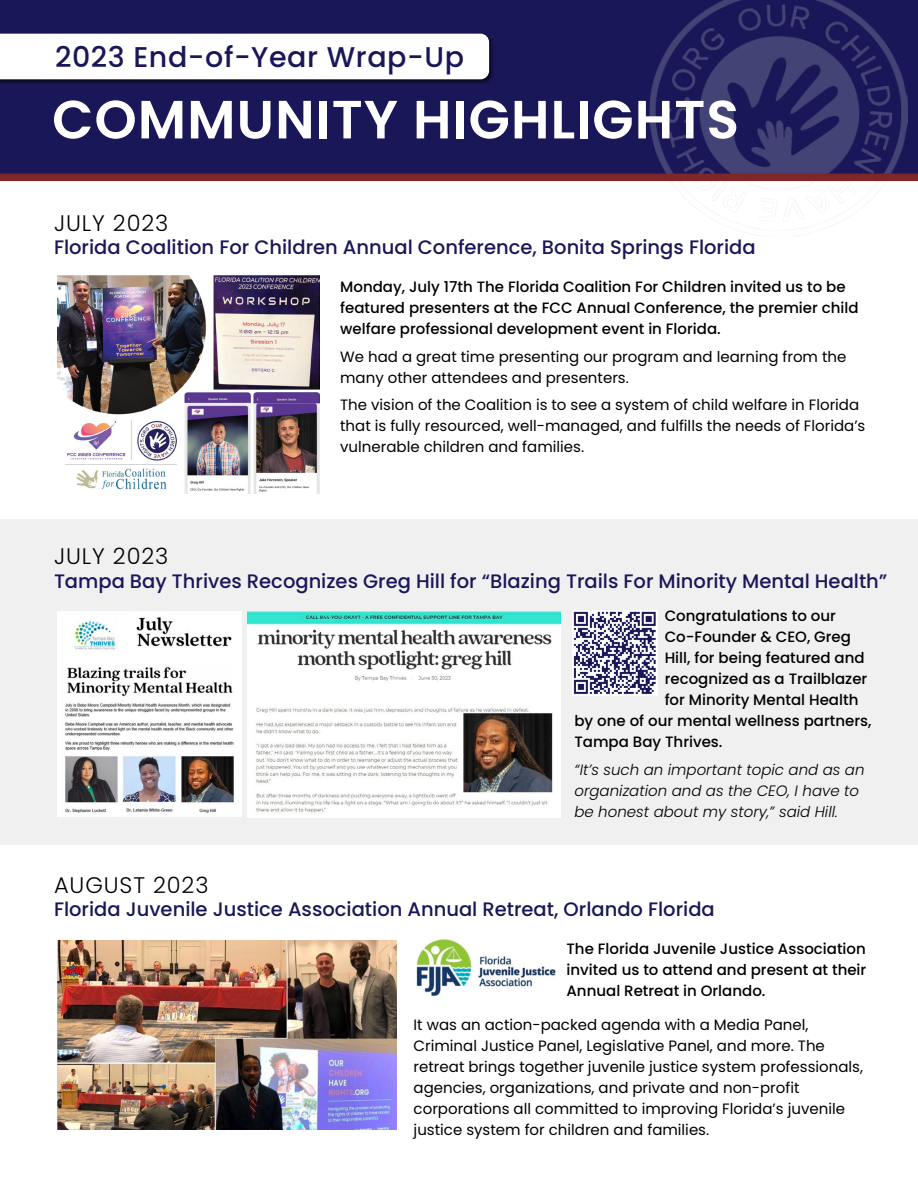
<style>
.page{position:relative;width:918px;height:1188px;background:#fff}
.page>*{position:absolute;margin:0;border:0;box-sizing:border-box;transform-origin:0 0}
.t1{font:600 53.7px "Poppins";letter-spacing:.02em;color:#fff}
.t2{font:500 28.5px "Poppins";letter-spacing:.02em;color:#191757}
.t3{font:300 22.5px "Poppins";letter-spacing:.04em;color:#000}
.t4{font:500 19.5px "Poppins";color:#191757}
.t5{font:15px/21px "Poppins";color:#000}
.t6{font:500 15px/21px "Poppins";color:#000}
.t7{font:italic 300 15px/21px "Poppins";color:#000}
</style>
<div class="page">
<div style="left:0;top:519px;width:918px;height:325px;background:#ebeaeb"></div>
<div style="left:0;top:0;width:918px;height:174px;background:#191757"></div>
<div style="left:0;top:33px;width:495px;height:52px;background:#000;opacity:.6"></div>
<div style="left:0;top:34px;width:489px;height:45px;background:#fff"></div>
<img style="left:650px;top:0;width:258px;height:236px">
<div style="left:0;top:174px;width:918px;height:7px;background:#7f2629"></div>
<img style="left:58px;top:275px;width:261px;height:219px">
<img style="left:58px;top:941px;width:339px;height:188px">
<img style="left:416px;top:938px;width:140px;height:58px">
<img style="left:58px;top:612px;width:183px;height:205px">
<img style="left:248px;top:612px;width:313px;height:205px">
<img style="left:572px;top:610px;width:86px;height:86px">
<h2 class="t2" style="left:55px;top:40px;width:411px">2023 End-of-Year Wrap-Up</h2>
<h1 class="t1" style="left:52px;top:88px;width:688px">COMMUNITY HIGHLIGHTS</h1>
<h3 class="t3" style="left:54px;top:210px;width:116px">JULY 2023</h3>
<h3 class="t4" style="left:54px;top:236px;width:703px">Florida Coalition For Children Annual Conference, Bonita Springs Florida</h3>
<p class="t6" style="left:340px;top:276px;width:520px">Monday, July 17th The Florida Coalition For Children invited us to be featured presenters at the FCC Annual Conference, the premier child welfare professional development event in Florida.</p>
<p class="t5" style="left:340px;top:346px;width:508px">We had a great time presenting our program and learning from the many other attendees and presenters.</p>
<p class="t5" style="left:340px;top:395px;width:527px">The vision of the Coalition is to see a system of child welfare in Florida that is fully resourced, well-managed, and fulfills the needs of Florida’s vulnerable children and families.</p>
<h3 class="t3" style="left:54px;top:543px;width:116px">JULY 2023</h3>
<h3 class="t4" style="left:54px;top:569px;width:835px">Tampa Bay Thrives Recognizes Greg Hill for “Blazing Trails For Minority Mental Health”</h3>
<p class="t6" style="left:665px;top:605px;width:173px">Congratulations to our</p>
<p class="t6" style="left:665px;top:626px;width:188px">Co-Founder &amp; CEO, Greg</p>
<p class="t6" style="left:665px;top:647px;width:202px">Hill, for being featured and</p>
<p class="t6" style="left:665px;top:668px;width:204px">recognized as a Trailblazer</p>
<p class="t6" style="left:665px;top:689px;width:195px">for Minority Mental Health</p>
<p class="t6" style="left:574px;top:710px;width:299px">by one of our mental wellness partners,</p>
<p class="t6" style="left:574px;top:731px;width:150px">Tampa Bay Thrives.</p>
<p class="t7" style="left:574px;top:759px;width:292px">“It’s such an important topic and as an organization and as the CEO, I have to be honest about my story,” said Hill.</p>
<h3 class="t3" style="left:54px;top:872px;width:156px">AUGUST 2023</h3>
<h3 class="t4" style="left:54px;top:898px;width:662px">Florida Juvenile Justice Association Annual Retreat, Orlando Florida</h3>
<p class="t6" style="left:567px;top:939px;width:301px;text-align:justify">The Florida Juvenile Justice Association invited us to attend and present at their Annual Retreat in Orlando.</p>
<p class="t5" style="left:414px;top:1015px;width:451px">It was an action-packed agenda with a Media Panel, Criminal Justice Panel, Legislative Panel, and more. The retreat brings together juvenile justice system professionals, agencies, organizations, and private and non-profit corporations all committed to improving Florida’s juvenile justice system for children and families.</p>
</div>
